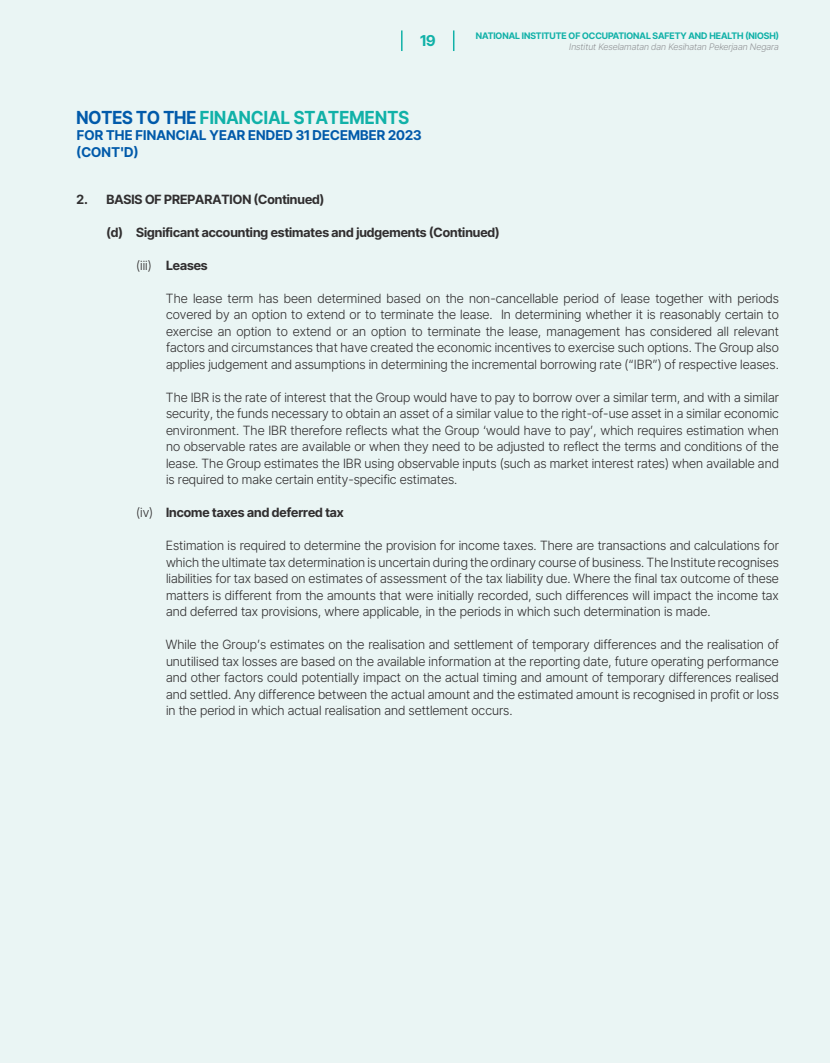
<style>
.page{position:relative;width:830px;height:1063px;background:#fff}
.page>*{position:absolute;margin:0;border:0;box-sizing:border-box;transform-origin:0 0}
.t1{font:700 18px "Inter Tight";letter-spacing:.015em;color:#11b1a8;scale:.95 1}
.t2{font:700 15px "Inter Tight";color:#11b1a8}
.t3{font:700 13.5px "Inter Tight";letter-spacing:.015em;color:#015aaa}
.t4{font:300 12.75px/16.5px "Inter Tight";color:#312f30;text-align:justify}
.t5{font:700 12.75px "Inter Tight";color:#312f30}
.t6{font:700 9px "Inter Tight";color:#11b1a8}
.t7{font:italic 300 9px "Inter Tight";color:#939598}
.s1{color:#015aaa}
.s2{font-weight:300}
</style>
<div class="page">
<div style="left:0;top:0;width:829px;height:1063px;background:#eaf5f4"></div>
<svg style="left:453px;top:30px;width:1px;height:21px"></svg>
<svg style="left:401px;top:30px;width:1px;height:21px"></svg>
<p class="t2" style="left:420px;top:29px;width:17px">19</p>
<p class="t1" style="left:77px;top:104px;width:351px"><span class="s1">NOTES TO THE</span> FINANCIAL STATEMENTS</p>
<p class="t3" style="left:77px;top:125px;width:346px">FOR THE FINANCIAL YEAR ENDED 31 DECEMBER 2023</p>
<p class="t3" style="left:77px;top:142px;width:63px">(CONT'D)</p>
<p class="t6" style="left:475px;top:29px;width:304px">NATIONAL INSTITUTE OF OCCUPATIONAL SAFETY AND HEALTH (NIOSH)</p>
<p class="t7" style="left:569px;top:40px;width:211px">Institut Keselamatan dan Kesihatan Pekerjaan Negara</p>
<p class="t5" style="left:77px;top:189px;width:249px">2. BASIS OF PREPARATION (Continued)</p>
<p class="t5" style="left:106px;top:222px;width:394px">(d) Significant accounting estimates and judgements (Continued)</p>
<p class="t5" style="left:136px;top:255px;width:73px"><span class="s2">(iii)</span> Leases</p>
<p class="t4" style="left:166px;top:290px;width:614px">The lease term has been determined based on the non-cancellable period of lease together with periods covered by an option to extend or to terminate the lease. In determining whether it is reasonably certain to exercise an option to extend or an option to terminate the lease, management has considered all relevant factors and circumstances that have created the economic incentives to exercise such options. The Group also applies judgement and assumptions in determining the incremental borrowing rate (“IBR”) of respective leases.</p>
<p class="t4" style="left:166px;top:389px;width:614px">The IBR is the rate of interest that the Group would have to pay to borrow over a similar term, and with a similar security, the funds necessary to obtain an asset of a similar value to the right-of-use asset in a similar economic environment. The IBR therefore reflects what the Group ‘would have to pay’, which requires estimation when no observable rates are available or when they need to be adjusted to reflect the terms and conditions of the lease. The Group estimates the IBR using observable inputs (such as market interest rates) when available and is required to make certain entity-specific estimates.</p>
<p class="t5" style="left:136px;top:503px;width:209px"><span class="s2">(iv)</span> Income taxes and deferred tax</p>
<p class="t4" style="left:166px;top:537px;width:614px">Estimation is required to determine the provision for income taxes. There are transactions and calculations for which the ultimate tax determination is uncertain during the ordinary course of business. The Institute recognises liabilities for tax based on estimates of assessment of the tax liability due. Where the final tax outcome of these matters is different from the amounts that were initially recorded, such differences will impact the income tax and deferred tax provisions, where applicable, in the periods in which such determination is made.</p>
<p class="t4" style="left:166px;top:636px;width:614px">While the Group’s estimates on the realisation and settlement of temporary differences and the realisation of unutilised tax losses are based on the available information at the reporting date, future operating performance and other factors could potentially impact on the actual timing and amount of temporary differences realised and settled. Any difference between the actual amount and the estimated amount is recognised in profit or loss in the period in which actual realisation and settlement occurs.</p>
</div>
